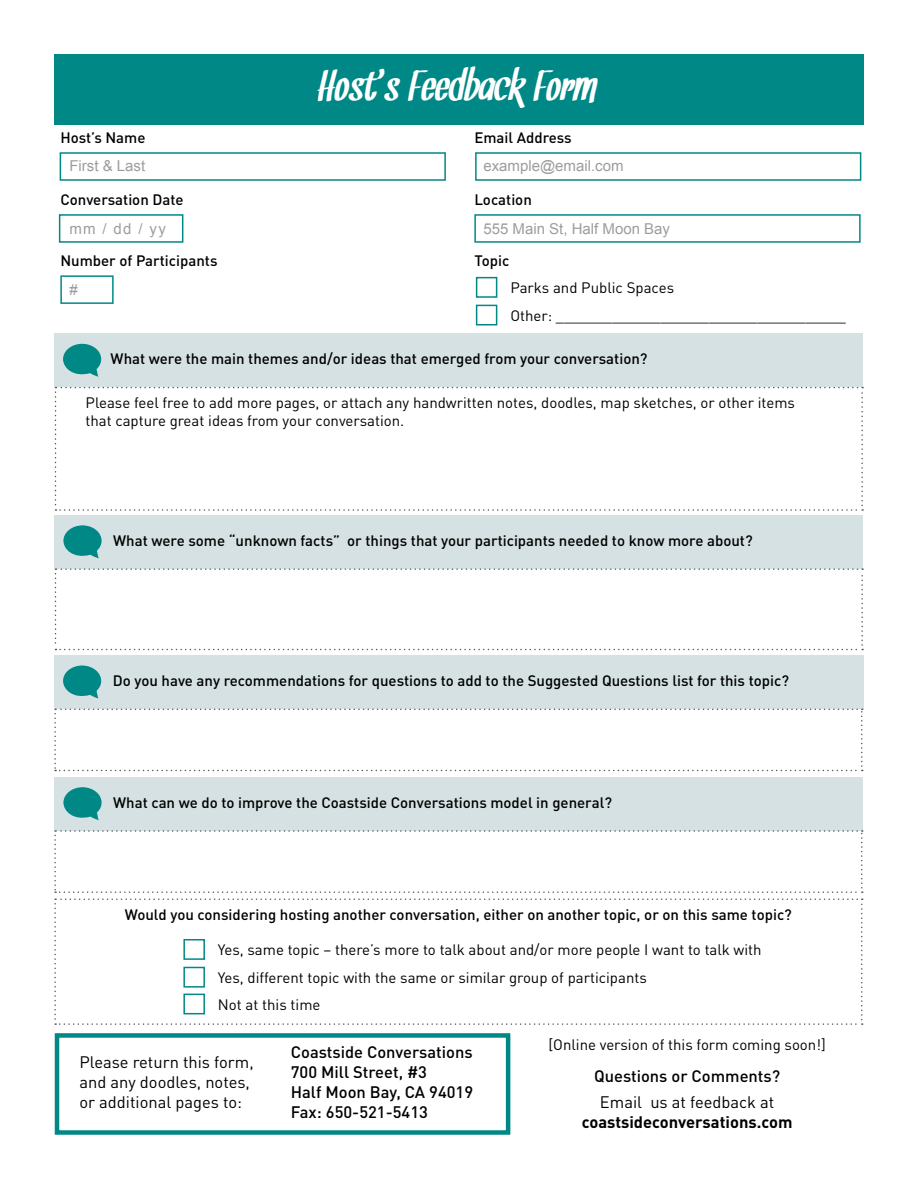
<style>
.page{position:relative;width:918px;height:1188px;background:#fff}
.page>*{position:absolute;margin:0;border:0;box-sizing:border-box;transform-origin:0 0}
.t1{font:45px "Snickles";color:#fff}
.t2{font:500 16.5px/19.8px "DINOT";color:#000}
.t3{font:16.5px/19.8px "DINOT";color:#000}
.t4{font:700 16.5px "DINOT";color:#000}
.t5{font:500 15px "DINOT";color:#000}
.t6{font:15px/27.3px "DINOT";color:#000}
.t7{font:15px "Arial";color:#9b9d9f}
</style>
<div class="page">
<div style="left:54px;top:54px;width:810px;height:71px;background:#008887"></div>
<div style="left:54px;top:655px;width:809px;height:54px;background:#d5e1e2"></div>
<div style="left:54px;top:515px;width:809px;height:53px;background:#d5e1e2"></div>
<div style="left:54px;top:334px;width:809px;height:53px;background:#d5e1e2"></div>
<svg style="left:63px;top:344px;width:38px;height:33px"></svg>
<svg style="left:63px;top:525px;width:39px;height:34px"></svg>
<svg style="left:63px;top:666px;width:38px;height:33px"></svg>
<div style="left:59px;top:214px;width:124px;height:29px;border:2px solid #008887"></div>
<div style="left:474px;top:214px;width:387px;height:29px;border:2px solid #008887"></div>
<div style="left:60px;top:275px;width:54px;height:29px;border:2px solid #008887"></div>
<div style="left:476px;top:277px;width:21px;height:21px;border:2px solid #008887"></div>
<div style="left:55px;top:1033px;width:455px;height:102px;border:4px solid #008887"></div>
<div style="left:476px;top:305px;width:21px;height:21px;border:2px solid #008887"></div>
<div style="left:54px;top:777px;width:809px;height:53px;background:#d5e1e2"></div>
<svg style="left:63px;top:787px;width:39px;height:34px"></svg>
<svg style="left:55px;top:387px;width:808px;height:124px"></svg>
<svg style="left:55px;top:568px;width:808px;height:82px"></svg>
<svg style="left:54px;top:709px;width:809px;height:62px"></svg>
<svg style="left:54px;top:830px;width:809px;height:195px"></svg>
<h1 class="t1" style="left:320px;top:66px;width:280px">Host’s Feedback Form</h1>
<p class="t5" style="left:60px;top:128px;width:87px">Host’s Name</p>
<p class="t5" style="left:474px;top:128px;width:99px">Email Address</p>
<p class="t7" style="left:69px;top:156px;width:77px">First &amp; Last</p>
<p class="t7" style="left:483px;top:156px;width:142px">example@email.com</p>
<p class="t5" style="left:60px;top:189px;width:125px">Conversation Date</p>
<p class="t5" style="left:474px;top:189px;width:59px">Location</p>
<p class="t7" style="left:69px;top:219px;width:98px">mm / dd / yy</p>
<p class="t7" style="left:483px;top:219px;width:188px">555 Main St, Half Moon Bay</p>
<p class="t5" style="left:60px;top:250px;width:159px">Number of Participants</p>
<p class="t5" style="left:474px;top:250px;width:36px">Topic</p>
<p class="t7" style="left:69px;top:280px;width:10px">#</p>
<p class="t6" style="left:510px;top:273px;width:165px">Parks and Public Spaces</p>
<p class="t6" style="left:510px;top:301px;width:337px">Other: ____________________________________</p>
<p class="t5" style="left:111px;top:349px;width:538px">What were the main themes and/or ideas that emerged from your conversation?</p>
<p class="t6" style="left:86px;top:393px;width:711px;line-height:18px">Please feel free to add more pages, or attach any handwritten notes, doodles, map sketches, or other items that capture great ideas from your conversation.</p>
<p class="t5" style="left:113px;top:531px;width:641px">What were some “unknown facts” or things that your participants needed to know more about?</p>
<p class="t5" style="left:113px;top:671px;width:678px">Do you have any recommendations for questions to add to the Suggested Questions list for this topic?</p>
<p class="t5" style="left:113px;top:792px;width:500px">What can we do to improve the Coastside Conversations model in general?</p>
<p class="t5" style="left:125px;top:905px;width:669px">Would you considering hosting another conversation, either on another topic, or on this same topic?</p>
<p class="t6" style="left:218px;top:935px;width:545px">Yes, same topic – there’s more to talk about and/or more people I want to talk with<br>Yes, different topic with the same or similar group of participants<br>Not at this time</p>
<p class="t3" style="left:80px;top:1052px;width:176px">Please return this form, and any doodles, notes, or additional pages to:</p>
<p class="t2" style="left:291px;top:1042px;width:184px">Coastside Conversations<br>700 Mill Street, #3<br>Half Moon Bay, CA 94019<br>Fax: 650-521-5413</p>
<p class="t6" style="left:549px;top:1031px;width:279px">[Online version of this form coming soon!]</p>
<p class="t2" style="left:594px;top:1066px;width:188px">Questions or Comments?</p>
<p class="t3" style="left:600px;top:1091px;width:176px">Email us at feedback at</p>
<p class="t4" style="left:582px;top:1111px;width:212px">coastsideconversations.com</p>
</div>
